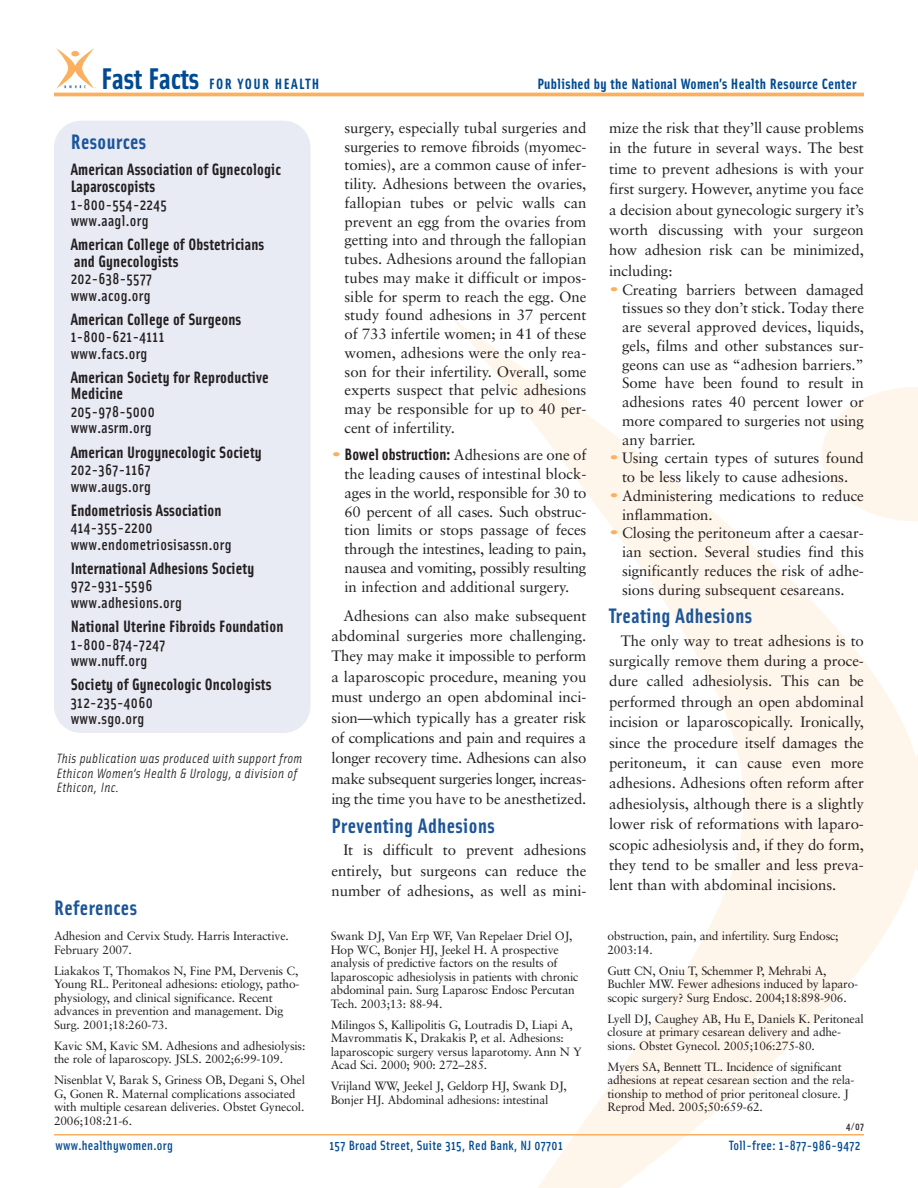
<style>
.page{position:relative;width:918px;height:1188px;background:#fff}
.page>*{position:absolute;margin:0;border:0;box-sizing:border-box;transform-origin:0 0}
.t1{font:700 21px "Solex";letter-spacing:.025em;color:#1d5599}
.t2{font:700 16.5px/16.5px "Solex";letter-spacing:.01em;color:#231f20}
.t3{font:500 15.75px/16.5px "Solex";letter-spacing:.02em;color:#231f20}
.t4{font:15px/18.8px "Sabon";letter-spacing:-.005em;color:#231f20;text-align:justify}
.t5{font:700 15px "Solex";letter-spacing:.025em;color:#014a91}
.t6{font:700 15px "Solex";letter-spacing:.09em;color:#014a91}
.t7{font:italic 13.5px/14.2px "Solex";letter-spacing:.02em;color:#231f20}
.t8{font:500 13.5px "Solex";letter-spacing:.02em;color:#014a91}
.t9{font:12px/13.5px "Sabon";letter-spacing:-.015em;color:#231f20}
.t10{font:500 10.5px "Solex";color:#231f20}
.s1{font-size:30px}
.s2{font-size:21px;color:#fab05f}
.s3{font-family:"Sabon";font-weight:400;font-size:15px}
.s4{font-family:"Solex";font-weight:700;font-size:21px;color:#fab05f}
</style>
<div class="page">
<hr style="left:54px;top:93px;width:810px;height:3px;background:#fab05f">
<hr style="left:54px;top:1134px;width:810px;height:2px;background:#fab05f">
<svg style="left:56px;top:48px;width:40px;height:41px"></svg>
<div style="left:54px;top:121px;width:257px;height:612px;background:#e8eaf4;border-radius:27px"></div>
<p class="t6" style="left:101px;top:78px;width:220px"><span class="s1">Fast Facts</span> FOR YOUR HEALTH</p>
<p class="t5" style="left:537px;top:78px;width:321px">Published by the National Women’s Health Resource Center</p>
<p class="t4" style="left:345px;top:120px;width:243px">surgery, especially tubal surgeries and surgeries to remove fibroids (myomec&shy;tomies), are a common cause of infer&shy;tility. Adhesions between the ovaries, fallopian tubes or pelvic walls can prevent an egg from the ovaries from getting into and through the fallopian tubes. Adhesions around the fallopian tubes may make it difficult or impos&shy;sible for sperm to reach the egg. One study found adhesions in 37 percent of 733 infertile women; in 41 of these women, adhesions were the only rea&shy;son for their infertility. Overall, some experts suspect that pelvic adhesions may be responsible for up to 40 per&shy;cent of infertility.</p>
<p class="t2" style="left:332px;top:448px;width:256px"><span class="s2">•</span> Bowel obstruction: <span class="s3">Adhesions are one of</span></p>
<p class="t4" style="left:345px;top:466px;width:243px">the leading causes of intestinal block&shy;ages in the world, responsible for 30 to 60 percent of all cases. Such obstruc&shy;tion limits or stops passage of feces through the intestines, leading to pain, nausea and vomiting, possibly resulting in infection and additional surgery.</p>
<p class="t4" style="left:332px;top:606px;width:256px;line-height:20.4px;text-indent:12px">Adhesions can also make subsequent abdominal surgeries more challenging.<br>They may make it impossible to perform a laparoscopic procedure, meaning you must undergo an open abdominal inci&shy;sion—which typically has a greater risk of complications and pain and requires a longer recovery time. Adhesions can also make subsequent surgeries longer, increas&shy;ing the time you have to be anesthetized.</p>
<h1 class="t1" style="left:332px;top:818px;width:165px">Preventing Adhesions</h1>
<p class="t4" style="left:332px;top:841px;width:256px;line-height:20.4px;text-indent:12px">It is difficult to prevent adhesions entirely, but surgeons can reduce the number of adhesions, as well as mini-</p>
<p class="t4" style="left:609px;top:119px;width:256px;line-height:20.4px">mize the risk that they’ll cause problems in the future in several ways. The best time to prevent adhesions is with your first surgery. However, anytime you face a decision about gynecologic surgery it’s worth discussing with your surgeon how adhesion risk can be minimized, including:</p>
<p class="t4" style="left:622px;top:281px;width:243px;text-indent:-13px"><span class="s4">•</span> Creating barriers between damaged tissues so they don’t stick. Today there are several approved devices, liquids, gels, films and other substances sur&shy;geons can use as “adhesion barriers.” Some have been found to result in adhesions rates 40 percent lower or more compared to surgeries not using any barrier.</p>
<p class="t4" style="left:609px;top:450px;width:256px;text-align:center"><span class="s4">•</span> Using certain types of sutures found to be less likely to cause adhesions.</p>
<p class="t4" style="left:622px;top:487px;width:243px;text-indent:-13px"><span class="s4">•</span> Administering medications to reduce inflammation.</p>
<p class="t4" style="left:622px;top:525px;width:243px;text-indent:-13px"><span class="s4">•</span> Closing the peritoneum after a caesar&shy;ian section. Several studies find this significantly reduces the risk of adhe&shy;sions during subsequent cesareans.</p>
<h1 class="t1" style="left:609px;top:608px;width:145px">Treating Adhesions</h1>
<p class="t4" style="left:609px;top:631px;width:256px;line-height:20.4px;text-indent:12px">The only way to treat adhesions is to surgically remove them during a proce&shy;dure called adhesiolysis. This can be performed through an open abdominal incision or laparoscopically. Ironically, since the procedure itself damages the peritoneum, it can cause even more adhesions. Adhesions often reform after adhesiolysis, although there is a slightly lower risk of reformations with laparo&shy;scopic adhesiolysis and, if they do form, they tend to be smaller and less preva&shy;lent than with abdominal incisions.</p>
<h1 class="t1" style="left:71px;top:134px;width:77px">Resources</h1>
<p class="t2" style="left:71px;top:163px;width:212px">American Association of Gynecologic<br>Laparoscopists</p>
<p class="t3" style="left:71px;top:198px;width:98px">1-800-554-2245 www.aagl.org</p>
<p class="t2" style="left:71px;top:238px;width:195px">American College of Obstetricians and Gynecologists</p>
<p class="t3" style="left:71px;top:272px;width:83px">202-638-5577 www.acog.org</p>
<p class="t2" style="left:71px;top:313px;width:172px">American College of Surgeons</p>
<p class="t3" style="left:71px;top:330px;width:95px">1-800-621-4111 www.facs.org</p>
<p class="t2" style="left:71px;top:371px;width:200px">American Society for Reproductive<br>Medicine</p>
<p class="t3" style="left:71px;top:405px;width:86px">205-978-5000 www.asrm.org</p>
<p class="t2" style="left:71px;top:445px;width:193px">American Urogynecologic Society</p>
<p class="t3" style="left:71px;top:463px;width:82px">202-367-1167 www.augs.org</p>
<p class="t2" style="left:71px;top:503px;width:152px">Endometriosis Association</p>
<p class="t3" style="left:71px;top:521px;width:162px">414-355-2200 www.endometriosisassn.org</p>
<p class="t2" style="left:71px;top:562px;width:185px">International Adhesions Society</p>
<p class="t3" style="left:71px;top:579px;width:113px">972-931-5596 www.adhesions.org</p>
<p class="t2" style="left:71px;top:620px;width:214px">National Uterine Fibroids Foundation</p>
<p class="t3" style="left:71px;top:638px;width:96px">1-800-874-7247 www.nuff.org</p>
<p class="t2" style="left:71px;top:678px;width:202px">Society of Gynecologic Oncologists</p>
<p class="t3" style="left:71px;top:696px;width:84px">312-235-4060 www.sgo.org</p>
<p class="t7" style="left:57px;top:753px;width:247px">This publication was produced with support from<br>Ethicon Women’s Health &amp; Urology, a division of<br>Ethicon, Inc.</p>
<h1 class="t1" style="left:54px;top:900px;width:85px">References</h1>
<p class="t9" style="left:54px;top:931px;width:236px">Adhesion and Cervix Study. Harris Interactive.<br>February 2007.</p>
<p class="t9" style="left:54px;top:965px;width:247px">Liakakos T, Thomakos N, Fine PM, Dervenis C, Young RL. Peritoneal adhesions: etiology, patho&shy;physiology, and clinical significance. Recent advances in prevention and management. Dig Surg. 2001;18:260-73.</p>
<p class="t9" style="left:54px;top:1040px;width:253px">Kavic SM, Kavic SM. Adhesions and adhesiolysis: the role of laparoscopy. JSLS. 2002;6:99-109.</p>
<p class="t9" style="left:54px;top:1074px;width:253px">Nisenblat V, Barak S, Griness OB, Degani S, Ohel G, Gonen R. Maternal complications associated with multiple cesarean deliveries. Obstet Gynecol.<br>2006;108:21-6.</p>
<p class="t9" style="left:331px;top:931px;width:249px">Swank DJ, Van Erp WF, Van Repelaer Driel OJ, Hop WC, Bonjer HJ, Jeekel H. A prospective analysis of predictive factors on the results of laparoscopic adhesiolysis in patients with chronic abdominal pain. Surg Laparosc Endosc Percutan Tech. 2003;13: 88-94.</p>
<p class="t9" style="left:331px;top:1019px;width:252px">Milingos S, Kallipolitis G, Loutradis D, Liapi A, Mavrommatis K, Drakakis P, et al. Adhesions: laparoscopic surgery versus laparotomy. Ann N Y Acad Sci. 2000; 900: 272–285.</p>
<p class="t9" style="left:331px;top:1080px;width:238px">Vrijland WW, Jeekel J, Geldorp HJ, Swank DJ,<br>Bonjer HJ. Abdominal adhesions: intestinal</p>
<p class="t9" style="left:607px;top:931px;width:233px">obstruction, pain, and infertility. Surg Endosc;<br>2003:14.</p>
<p class="t9" style="left:607px;top:965px;width:252px">Gutt CN, Oniu T, Schemmer P, Mehrabi A,<br>Buchler MW. Fewer adhesions induced by laparo&shy;scopic surgery? Surg Endosc. 2004;18:898-906.</p>
<p class="t9" style="left:607px;top:1013px;width:258px">Lyell DJ, Caughey AB, Hu E, Daniels K. Peritoneal closure at primary cesarean delivery and adhe&shy;sions. Obstet Gynecol. 2005;106:275-80.</p>
<p class="t9" style="left:607px;top:1061px;width:249px">Myers SA, Bennett TL. Incidence of significant adhesions at repeat cesarean section and the rela&shy;tionship to method of prior peritoneal closure. J Reprod Med. 2005;50:659-62.</p>
<p class="t10" style="left:846px;top:1123px;width:19px">4/07</p>
<p class="t8" style="left:56px;top:1141px;width:119px">www.healthywomen.org</p>
<p class="t8" style="left:329px;top:1141px;width:235px">157 Broad Street, Suite 315, Red Bank, NJ 07701</p>
<p class="t8" style="left:729px;top:1141px;width:133px">Toll-free: 1-877-986-9472</p>
</div>
